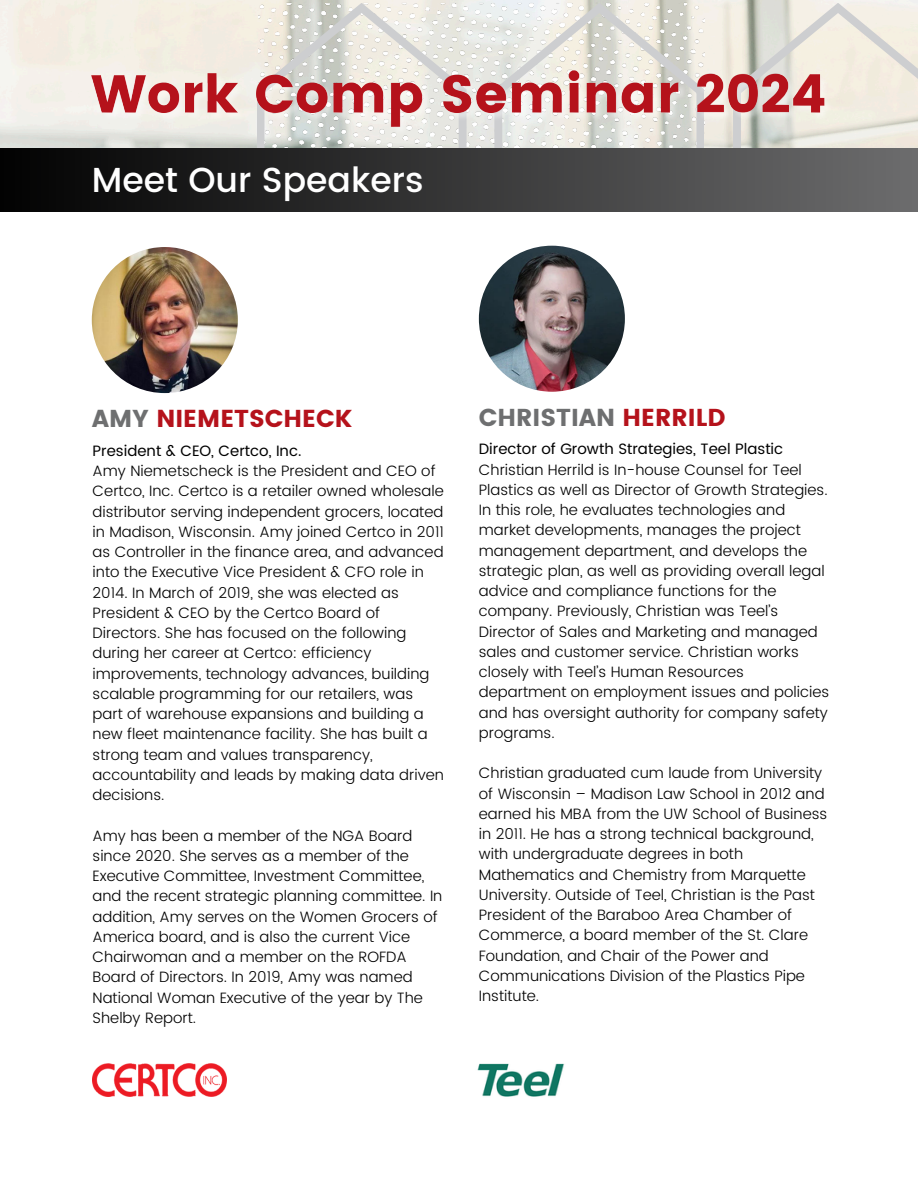
<style>
.page{position:relative;width:918px;height:1188px;background:#fff}
.page>*{position:absolute;margin:0;border:0;box-sizing:border-box;transform-origin:0 0}
.t1{font:500 34.65px "Poppins";color:#fff}
.t2{font:24.45px "Poppins";color:#6e6f70}
.t3{font:24.45px "Poppins";color:#b5121b}
.t4{font:300 15px/20.2px "Poppins";color:#000}
.t5{font:15px "Poppins";color:#000}
.s1{color:#6e6f70}
.s2{color:#b5121b}
</style>
<div class="page">
<img style="left:0;top:0;width:918px;height:149px">
<svg style="left:494px;top:3px;width:210px;height:146px;background:#e0dfd9"></svg>
<svg style="left:733px;top:3px;width:185px;height:146px;background:#e8e4da"></svg>
<svg style="left:257px;top:3px;width:210px;height:146px;background:#deddd6"></svg>
<div style="left:0;top:149px;width:918px;height:69px;background:linear-gradient(to right,#020202,#6c6c6d)"></div>
<div style="left:0;top:213px;width:918px;height:532px;background:#fff"></div>
<img style="left:92px;top:247px;width:146px;height:146px;border-radius:50%">
<img style="left:93px;top:1064px;width:133px;height:32px">
<img style="left:89px;top:54px;width:748px;height:87px">
<img style="left:479px;top:246px;width:146px;height:146px;border-radius:50%">
<img style="left:477px;top:1063px;width:88px;height:34px">
<p class="t1" style="left:92px;top:160px;width:333px">Meet Our Speakers</p>
<h3 class="t3" style="left:92px;top:404px;width:262px"><span class="s1">AMY</span> NIEMETSCHECK</h3>
<h3 class="t5" style="left:93px;top:442px;width:210px">President &amp; CEO, Certco, Inc.</h3>
<p class="t4" style="left:93px;top:461px;width:353px">Amy Niemetscheck is the President and CEO of Certco, Inc. Certco is a retailer owned wholesale distributor serving independent grocers, located in Madison, Wisconsin. Amy joined Certco in 2011 as Controller in the finance area, and advanced into the Executive Vice President &amp; CFO role in 2014. In March of 2019, she was elected as President &amp; CEO by the Certco Board of Directors. She has focused on the following during her career at Certco: efficiency improvements, technology advances, building scalable programming for our retailers, was part of warehouse expansions and building a new fleet maintenance facility. She has built a strong team and values transparency, accountability and leads by making data driven decisions.</p>
<p class="t4" style="left:93px;top:825px;width:351px">Amy has been a member of the NGA Board since 2020. She serves as a member of the Executive Committee, Investment Committee, and the recent strategic planning committee. In addition, Amy serves on the Women Grocers of America board, and is also the current Vice Chairwoman and a member on the ROFDA Board of Directors. In 2019, Amy was named National Woman Executive of the year by The Shelby Report.</p>
<p class="t2" style="left:479px;top:403px;width:248px">CHRISTIAN <span class="s2">HERRILD</span></p>
<p class="t5" style="left:479px;top:440px;width:306px">Director of Growth Strategies, Teel Plastic</p>
<p class="t4" style="left:479px;top:459px;width:352px">Christian Herrild is In-house Counsel for Teel Plastics as well as Director of Growth Strategies.<br>In this role, he evaluates technologies and market developments, manages the project management department, and develops the strategic plan, as well as providing overall legal advice and compliance functions for the company. Previously, Christian was Teel’s Director of Sales and Marketing and managed sales and customer service. Christian works closely with Teel’s Human Resources department on employment issues and policies and has oversight authority for company safety programs.</p>
<p class="t4" style="left:479px;top:763px;width:350px">Christian graduated cum laude from University of Wisconsin – Madison Law School in 2012 and earned his MBA from the UW School of Business in 2011. He has a strong technical background, with undergraduate degrees in both Mathematics and Chemistry from Marquette University. Outside of Teel, Christian is the Past President of the Baraboo Area Chamber of Commerce, a board member of the St. Clare Foundation, and Chair of the Power and Communications Division of the Plastics Pipe Institute.</p>
</div>
